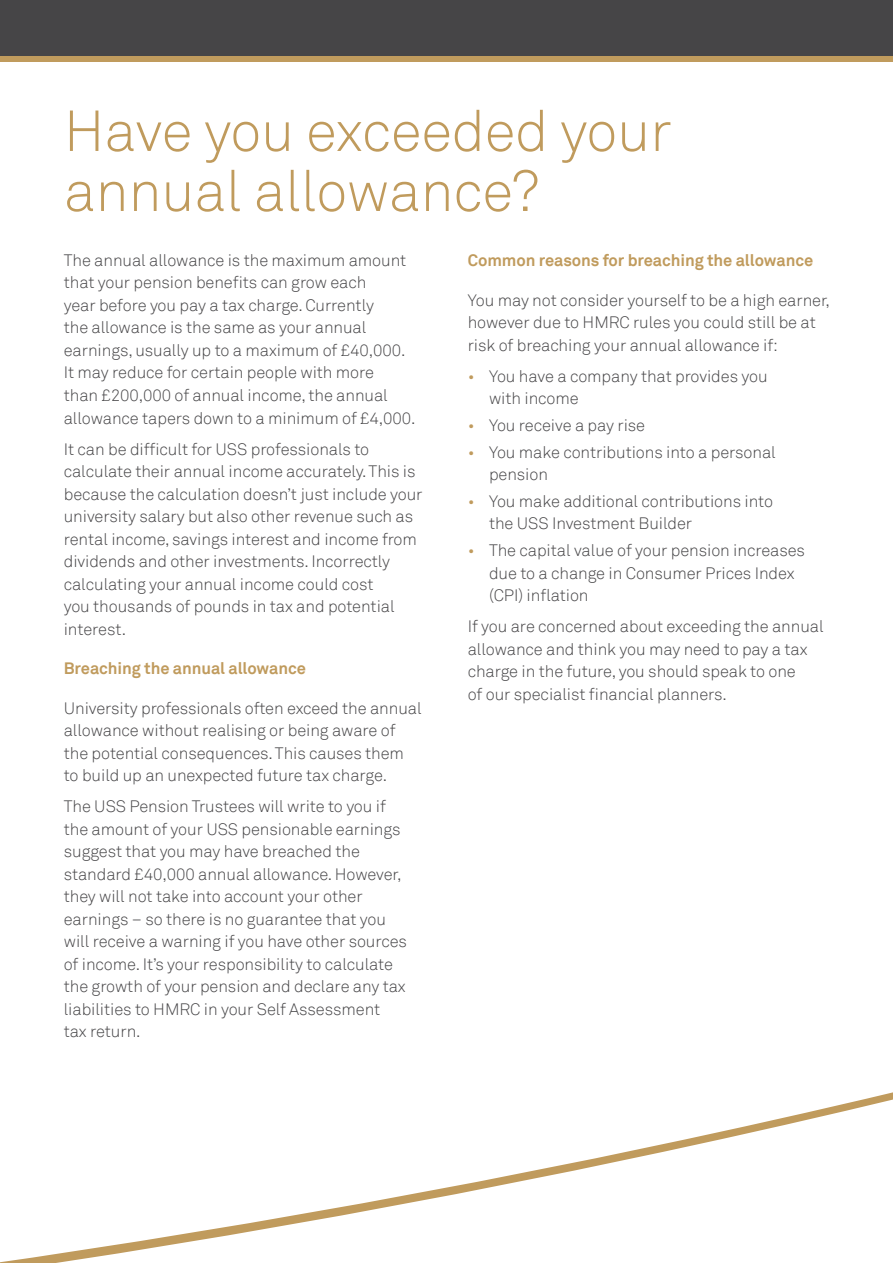
<style>
.page{position:relative;width:893px;height:1263px;background:#fff}
.page>*{position:absolute;margin:0;border:0;box-sizing:border-box;transform-origin:0 0}
.t1{font:300 57px/60px "Akkurat TT";letter-spacing:-.005em;color:#c09b5d}
.t2{font:300 16.5px/22.5px "Akkurat TT";letter-spacing:-.005em;color:#464547}
.t3{font:700 16.5px "Akkurat TT";letter-spacing:-.005em;color:#c09b5d}
.s1{color:#c09b5d}
</style>
<div class="page">
<svg style="left:0;top:1092px;width:893px;height:171px"></svg>
<div style="left:0;top:0;width:893px;height:62px;background:linear-gradient(to right,#c09b5d,#c09b5d)"></div>
<div style="left:0;top:0;width:893px;height:55px;background:#464547"></div>
<h1 class="t1" style="left:64px;top:101px;width:609px">Have you exceeded your annual allowance?</h1>
<p class="t2" style="left:64px;top:249px;width:353px">The annual allowance is the maximum amount that your pension benefits can grow each<br>year before you pay a tax charge. Currently<br>the allowance is the same as your annual earnings, usually up to a maximum of £40,000.<br>It may reduce for certain people with more<br>than £200,000 of annual income, the annual allowance tapers down to a minimum of £4,000.</p>
<p class="t2" style="left:64px;top:437px;width:360px">It can be difficult for USS professionals to calculate their annual income accurately. This is because the calculation doesn’t just include your university salary but also other revenue such as rental income, savings interest and income from dividends and other investments. Incorrectly calculating your annual income could cost<br>you thousands of pounds in tax and potential interest.</p>
<p class="t3" style="left:64px;top:658px;width:244px">Breaching the annual allowance</p>
<p class="t2" style="left:64px;top:696px;width:359px">University professionals often exceed the annual allowance without realising or being aware of the potential consequences. This causes them to build up an unexpected future tax charge.</p>
<p class="t2" style="left:64px;top:795px;width:345px">The USS Pension Trustees will write to you if the amount of your USS pensionable earnings suggest that you may have breached the standard £40,000 annual allowance. However, they will not take into account your other earnings – so there is no guarantee that you will receive a warning if you have other sources of income. It’s your responsibility to calculate the growth of your pension and declare any tax liabilities to HMRC in your Self Assessment tax return.</p>
<p class="t3" style="left:468px;top:250px;width:347px">Common reasons for breaching the allowance</p>
<p class="t2" style="left:468px;top:289px;width:364px">You may not consider yourself to be a high earner, however due to HMRC rules you could still be at risk of breaching your annual allowance if:</p>
<p class="t2" style="left:489px;top:365px;width:280px;text-indent:-21px"><span class="s1">•</span> You have a company that provides you with income</p>
<p class="t2" style="left:468px;top:414px;width:179px"><span class="s1">•</span> You receive a pay rise</p>
<p class="t2" style="left:489px;top:441px;width:288px;text-indent:-21px"><span class="s1">•</span> You make contributions into a personal pension</p>
<p class="t2" style="left:489px;top:490px;width:286px;text-indent:-21px"><span class="s1">•</span> You make additional contributions into the USS Investment Builder</p>
<p class="t2" style="left:489px;top:539px;width:318px;text-indent:-21px"><span class="s1">•</span> The capital value of your pension increases due to a change in Consumer Prices Index (CPI) inflation</p>
<p class="t2" style="left:468px;top:615px;width:357px">If you are concerned about exceeding the annual allowance and think you may need to pay a tax charge in the future, you should speak to one<br>of our specialist financial planners.</p>
</div>
